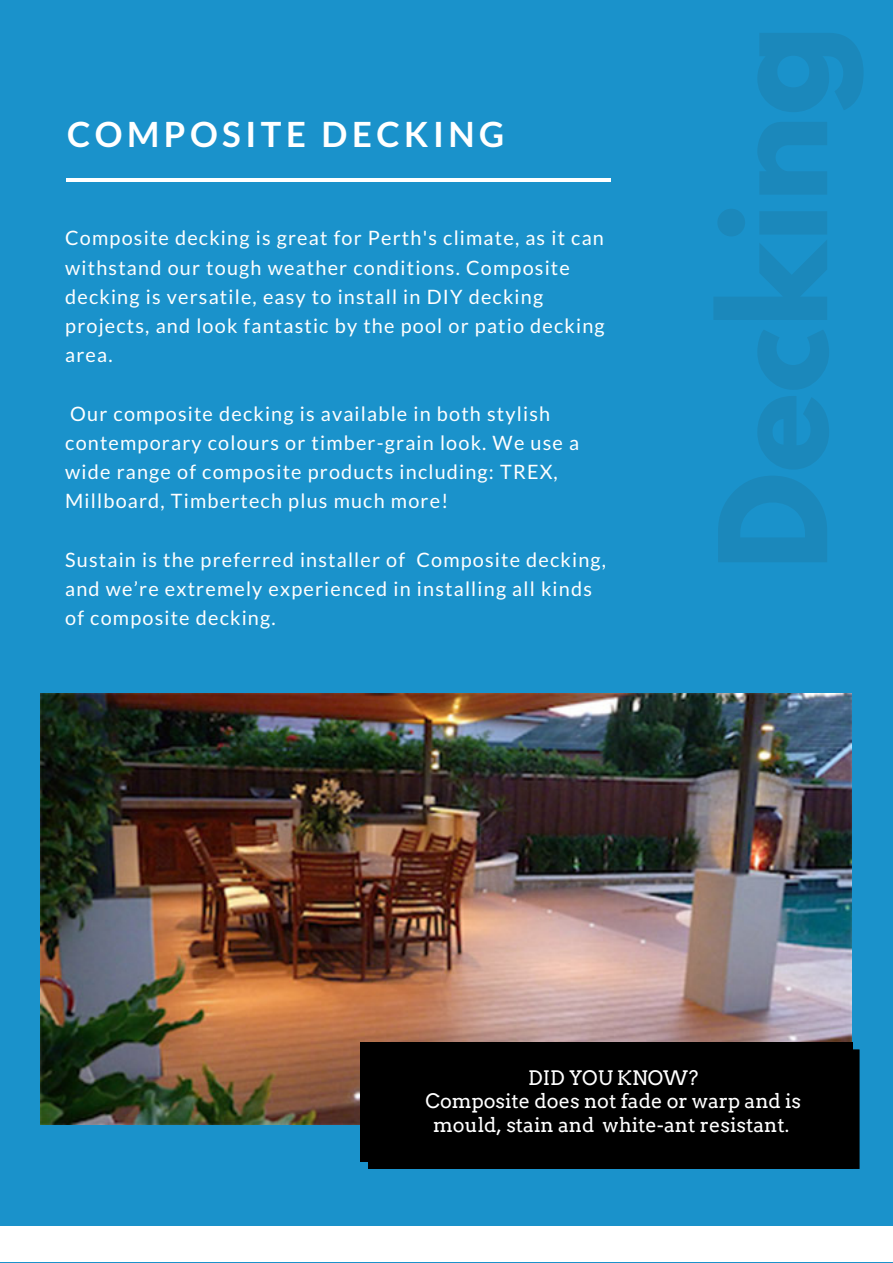
<style>
.page{position:relative;width:893px;height:1263px;background:#fff}
.page>*{position:absolute;margin:0;border:0;box-sizing:border-box;transform-origin:0 0}
.t1{font:700 34.65px "Lato";letter-spacing:.13em;color:#fff}
.t2{font:19.8px/29.2px "Lato";letter-spacing:.06em;color:#fff}
.t3{font:19.8px/23.5px "Arvo";color:#fff;text-align:center}
</style>
<div class="page">
<div style="left:0;top:0;width:892px;height:1262px;background:#1a92cb"></div>
<div style="left:0;top:1226px;width:892px;height:36px;background:#fff"></div>
<hr style="left:66px;top:179px;width:544px;height:3px;background:#fff">
<img style="left:40px;top:694px;width:811px;height:430px">
<div style="left:368px;top:1042px;width:484px;height:119px;background:#000"></div>
<div style="left:368px;top:1161px;width:484px;height:7px;background:#000"></div>
<svg style="left:852px;top:1049px;width:7px;height:119px"></svg>
<div style="left:361px;top:1042px;width:8px;height:119px;background:#000"></div>
<h1 class="t1" style="left:67px;top:113px;width:439px">COMPOSITE DECKING</h1>
<p class="t2" style="left:65px;top:223px;width:541px">Composite decking is great for Perth's climate, as it can withstand our tough weather conditions. Composite decking is versatile, easy to install in DIY decking projects, and look fantastic by the pool or patio decking area.</p>
<p class="t2" style="left:65px;top:398px;width:515px">Our composite decking is available in both stylish contemporary colours or timber-grain look. We use a wide range of composite products including: TREX, Millboard, Timbertech plus much more!</p>
<p class="t2" style="left:65px;top:544px;width:542px">Sustain is the preferred installer of Composite decking, and we’re extremely experienced in installing all kinds of composite decking.</p>
<p class="t3" style="left:425px;top:1066px;width:377px">DID YOU KNOW?<br>Composite does not fade or warp and is mould, stain and white-ant resistant.</p>
</div>
